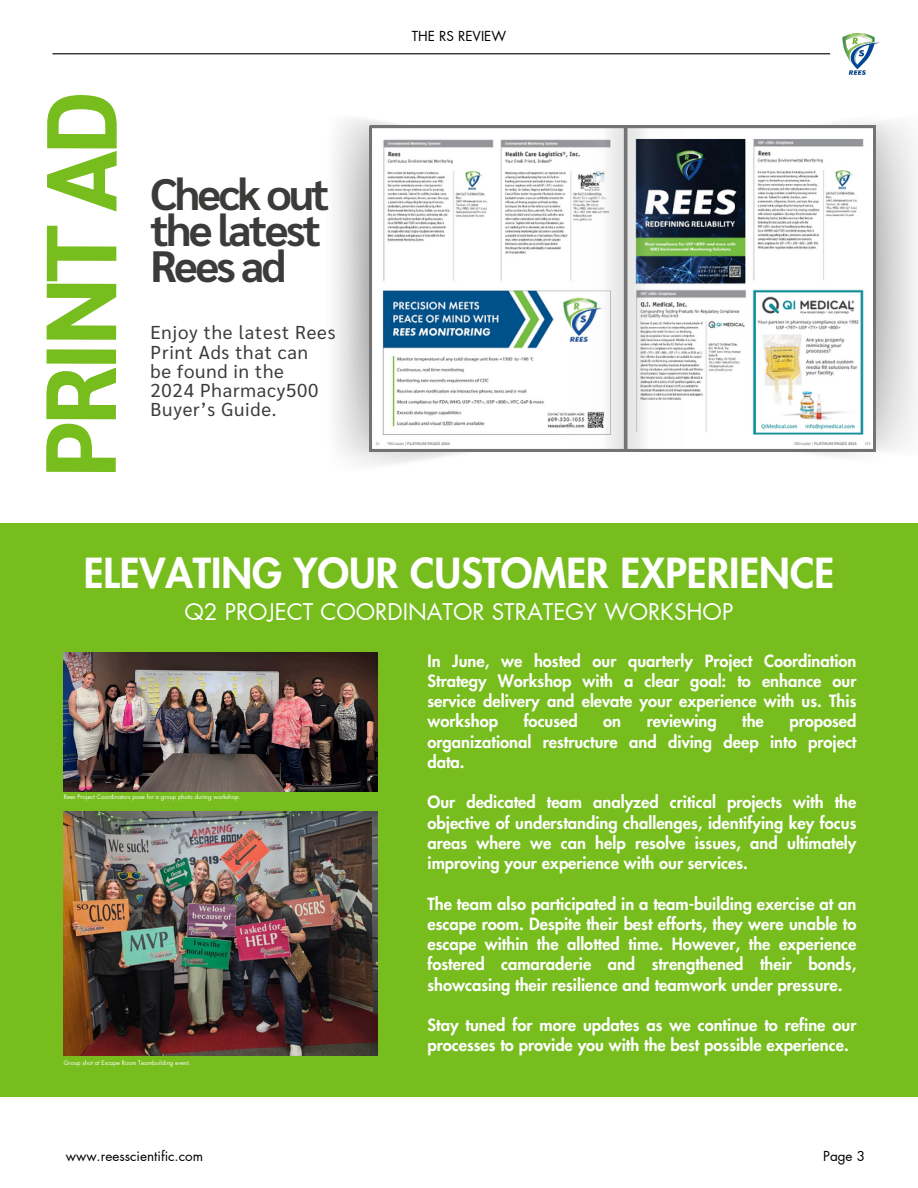
<style>
.page{position:relative;width:918px;height:1188px;background:#fff}
.page>*{position:absolute;margin:0;border:0;box-sizing:border-box;transform-origin:0 0}
.t1{font:700 99.3px "Sarabun";letter-spacing:-.065em;color:#76bd1d}
.t2{font:700 43.8px/36px "Sarabun";letter-spacing:-.06em;color:#3b3b3a}
.t3{font:800 40.5px "Futura LT Pro";color:#fff}
.t4{font:22.5px "Futura LT Pro";color:#fff}
.t5{font:18.75px/19.2px "Sarabun";letter-spacing:.04em;color:#3b3b3a}
.t6{font:800 16.5px/20.2px "Futura LT Pro";color:#fff;text-align:justify}
.t7{font:13.5px "Futura LT Pro";color:#000}
.t8{font:6px "Futura LT Pro";color:#fff}
</style>
<div class="page">
<hr style="left:52px;top:53px;width:778px;height:1px;background:#000">
<img style="left:842px;top:33px;width:37px;height:42px">
<img style="left:329px;top:115px;width:147px;height:344px">
<img style="left:739px;top:117px;width:156px;height:342px">
<svg style="left:626px;top:126px;width:249px;height:325px"></svg>
<svg style="left:370px;top:126px;width:256px;height:325px"></svg>
<div style="left:0;top:523px;width:918px;height:573px;background:#76bd1d"></div>
<img style="left:64px;top:812px;width:314px;height:244px">
<img style="left:64px;top:653px;width:314px;height:138px">
<p class="t1" style="left:10px;top:479px;width:389px;rotate:-90deg">PRINT AD</p>
<p class="t2" style="left:151px;top:174px;width:181px">Check out the latest<br>Rees ad</p>
<p class="t5" style="left:151px;top:322px;width:186px">Enjoy the latest Rees<br>Print Ads that can<br>be found in the<br>2024 Pharmacy500<br>Buyer’s Guide.</p>
<h2 class="t7" style="left:412px;top:29px;width:96px">THE RS REVIEW</h2>
<p class="t3" style="left:84px;top:555px;width:752px">ELEVATING YOUR CUSTOMER EXPERIENCE</p>
<p class="t4" style="left:185px;top:601px;width:550px">Q2 PROJECT COORDINATOR STRATEGY WORKSHOP</p>
<p class="t6" style="left:428px;top:651px;width:430px">In June, we hosted our quarterly Project Coordination Strategy Workshop with a clear goal: to enhance our service delivery and elevate your experience with us. This workshop</p>
<p class="t6" style="left:524px;top:712px;width:56px">focused</p>
<p class="t6" style="left:603px;top:712px;width:19px">on</p>
<p class="t6" style="left:647px;top:712px;width:72px">reviewing</p>
<p class="t6" style="left:742px;top:712px;width:23px">the</p>
<p class="t6" style="left:428px;top:712px;width:430px;text-indent:362px">proposed organizational restructure and diving deep into project data.</p>
<p class="t6" style="left:428px;top:793px;width:430px">Our dedicated team analyzed critical projects with the objective of understanding challenges, identifying key focus areas where we can help resolve issues, and ultimately improving your experience with our services.</p>
<p class="t6" style="left:428px;top:894px;width:430px">The team also participated in a team-building exercise at an escape room. Despite their best efforts, they were unable to escape within the allotted time. However, the experience fostered camaraderie and strengthened their bonds, showcasing their resilience and teamwork under pressure.</p>
<p class="t6" style="left:428px;top:1016px;width:430px">Stay tuned for more updates as we continue to refine our processes to provide you with the best possible experience.</p>
<h5 class="t8" style="left:64px;top:794px;width:178px">Rees Project Coordinators pose for a group photo during workshop.</h5>
<h5 class="t8" style="left:64px;top:1060px;width:128px">Group shot at Escape Room Teambuilding event.</h5>
<h1 class="t7" style="left:66px;top:1150px;width:139px">www.reesscientific.com</h1>
<h4 class="t7" style="left:823px;top:1150px;width:43px">Page 3</h4>
</div>
